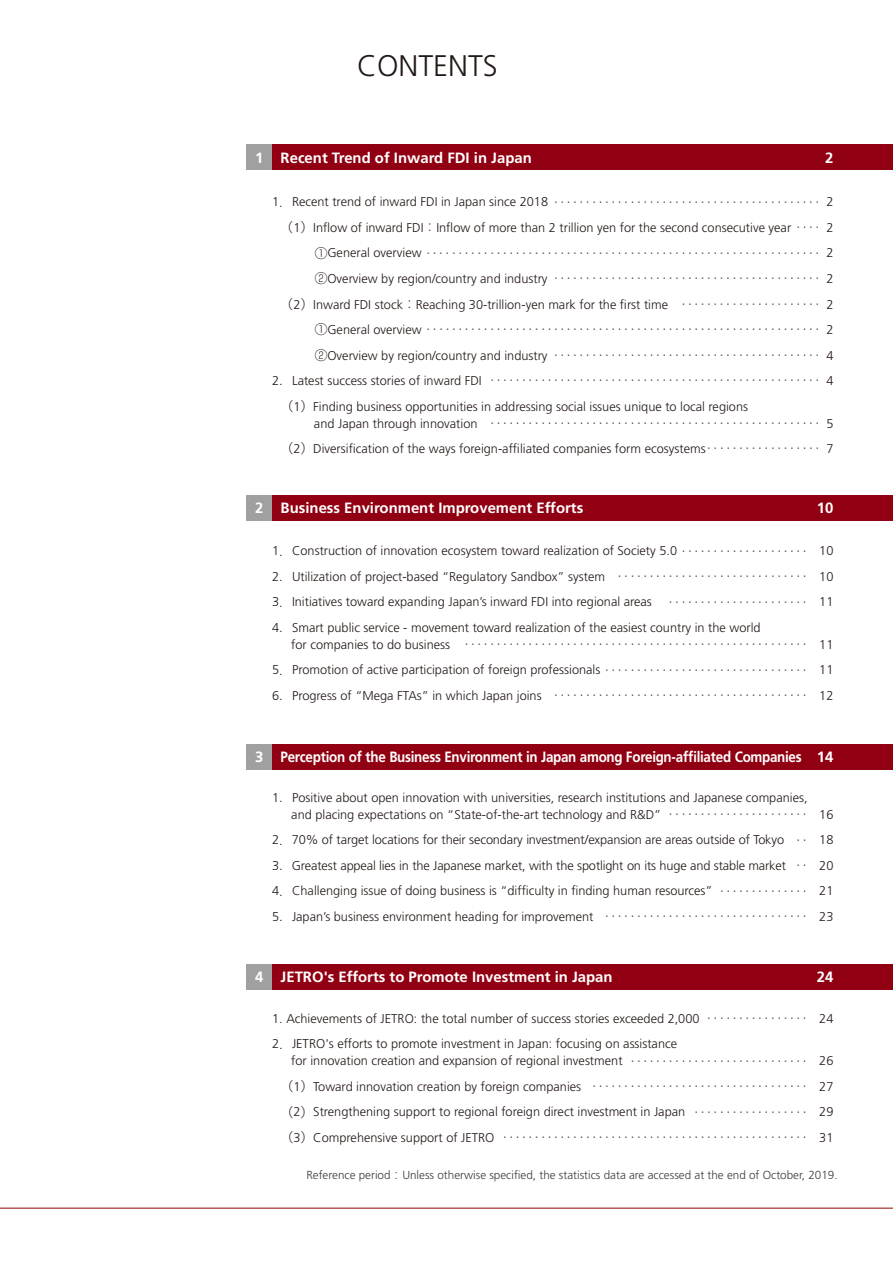
<style>
.page{position:relative;width:893px;height:1263px;background:#fff}
.page>*{position:absolute;margin:0;border:0;box-sizing:border-box;transform-origin:0 0}
.t1{font:300 29.7px "Frutiger";color:#231916}
.t2{font:700 14.85px "Frutiger";color:#fff}
.t3{font:700 14.85px "Frutiger";letter-spacing:-.02em;color:#fff}
.t4{font:300 12.75px/25.5px "Frutiger";color:#231916;text-align:justify}
.t5{font:300 12.75px "Shin Go Pro";color:#231916}
.t6{font:300 11.7px "Frutiger";color:#3f3b3a}
.s1{font-family:"Shin Go Pro"}
.s2{font-family:"Frutiger"}
</style>
<div class="page">
<div style="left:272px;top:145px;width:621px;height:25px;background:#910012"></div>
<div style="left:247px;top:145px;width:25px;height:25px;background:#a0a0a1"></div>
<div style="left:272px;top:964px;width:621px;height:26px;background:#910012"></div>
<div style="left:247px;top:964px;width:25px;height:26px;background:#a0a0a1"></div>
<div style="left:272px;top:744px;width:621px;height:26px;background:#910012"></div>
<div style="left:247px;top:744px;width:25px;height:26px;background:#a0a0a1"></div>
<div style="left:272px;top:495px;width:621px;height:26px;background:#910012"></div>
<div style="left:247px;top:495px;width:25px;height:26px;background:#a0a0a1"></div>
<hr style="left:0;top:1208px;width:893px;height:1px;background:#920000">
<h1 class="t1" style="left:357px;top:49px;width:142px">CONTENTS</h1>
<p class="t2" style="left:255px;top:149px;width:278px">1 Recent Trend of Inward FDI in Japan</p>
<p class="t2" style="left:825px;top:149px;width:10px">2</p>
<p class="t4" style="left:272px;top:189px;width:563px;text-align:right">1<span class="s1">．</span>Recent trend of inward FDI in Japan since 2018<span class="s1">‥‥‥‥‥‥‥‥‥‥‥‥‥‥‥‥‥‥‥‥‥‥</span> 2<span class="s1">（</span>1<span class="s1">）</span>Inflow of inward FDI<span class="s1">：</span>Inflow of more than 2 trillion yen for the second consecutive year <span class="s1">‥‥‥</span> 2</p>
<p class="t5" style="left:315px;top:243px;width:520px">①<span class="s2">General overview</span> ‥‥‥‥‥‥‥‥‥‥‥‥‥‥‥‥‥‥‥‥‥‥‥‥‥‥‥‥‥‥‥‥ <span class="s2">2</span></p>
<p class="t4" style="left:281px;top:266px;width:554px;text-align:right"><span class="s1">②</span>Overview by region/country and industry <span class="s1">‥‥‥‥‥‥‥‥‥‥‥‥‥‥‥‥‥‥‥‥‥‥</span> 2<br><span class="s1">（</span>2<span class="s1">）</span>Inward FDI stock<span class="s1">：</span>Reaching 30-trillion-yen mark for the first time<span class="s1">‥ ‥‥‥‥‥‥‥‥‥‥‥</span> 2</p>
<p class="t5" style="left:315px;top:319px;width:520px">①<span class="s2">General overview</span>‥‥‥‥‥‥‥‥‥‥‥‥‥‥‥‥‥‥‥‥‥‥‥‥‥‥‥‥‥‥‥‥ <span class="s2">2</span></p>
<p class="t4" style="left:315px;top:342px;width:520px"><span class="s1">②</span>Overview by region/country and industry <span class="s1">‥‥‥‥‥‥‥‥‥‥‥‥‥‥‥‥‥‥‥‥‥‥</span> 4</p>
<p class="t4" style="left:272px;top:368px;width:563px">2<span class="s1">．</span>Latest success stories of inward FDI <span class="s1">‥‥‥‥‥‥‥‥‥‥‥‥‥‥‥‥‥‥‥‥‥‥‥‥‥‥‥</span> 4</p>
<p class="t4" style="left:281px;top:393px;width:469px"><span class="s1">（</span>1<span class="s1">）</span>Finding business opportunities in addressing social issues unique to local regions</p>
<p class="t5" style="left:314px;top:413px;width:521px"><span class="s2">and Japan through innovation</span> ‥ ‥‥‥‥‥‥‥‥‥‥‥‥‥‥‥‥‥‥‥‥‥‥‥‥‥‥ <span class="s2">5</span></p>
<p class="t4" style="left:281px;top:436px;width:554px"><span class="s1">（</span>2<span class="s1">）</span>Diversification of the ways foreign-affiliated companies form ecosystems<span class="s1">‥‥‥‥‥‥‥‥‥‥</span> 7</p>
<p class="t2" style="left:255px;top:499px;width:330px">2 Business Environment Improvement Efforts</p>
<p class="t2" style="left:817px;top:499px;width:18px">10</p>
<p class="t4" style="left:272px;top:538px;width:563px">1<span class="s1">．</span>Construction of innovation ecosystem toward realization of Society 5.0<span class="s1">‥‥‥‥‥‥‥‥‥‥‥</span> 10<br>2<span class="s1">．</span>Utilization of project-based “Regulatory Sandbox” system <span class="s1">‥ ‥‥‥‥‥‥‥‥‥‥‥‥‥‥‥</span> 10<br>3<span class="s1">．</span>Initiatives toward expanding Japan’s inward FDI into regional areas <span class="s1">‥ ‥‥‥‥‥‥‥‥‥‥‥</span> 11<br>4<span class="s1">．</span>Smart public service - movement toward realization of the easiest country in the world</p>
<p class="t5" style="left:291px;top:634px;width:544px"><span class="s2">for companies to do business</span> ‥ ‥‥‥‥‥‥‥‥‥‥‥‥‥‥‥‥‥‥‥‥‥‥‥‥‥‥‥ <span class="s2">11</span></p>
<p class="t4" style="left:272px;top:657px;width:563px">5<span class="s1">．</span>Promotion of active participation of foreign professionals <span class="s1">‥‥‥‥‥‥‥‥‥‥‥‥‥‥‥‥</span> 11<br>6<span class="s1">．</span>Progress of “Mega FTAs” in which Japan joins<span class="s1">‥ ‥‥‥‥‥‥‥‥‥‥‥‥‥‥‥‥‥‥‥‥</span> 12</p>
<p class="t3" style="left:255px;top:748px;width:580px">3 Perception of the Business Environment in Japan among Foreign-affiliated Companies 14</p>
<p class="t4" style="left:291px;top:789px;width:544px;line-height:17px;text-indent:-19px">1<span class="s1">．</span>Positive about open innovation with universities, research institutions and Japanese companies,<br>and placing expectations on “State-of-the-art technology and R&amp;D” <span class="s1">‥‥‥‥‥‥‥‥‥‥‥‥</span> 16</p>
<p class="t4" style="left:272px;top:827px;width:563px">2<span class="s1">．</span>70% of target locations for their secondary investment/expansion are areas outside of Tokyo <span class="s1">‥ ‥</span> 18<br>3<span class="s1">．</span>Greatest appeal lies in the Japanese market, with the spotlight on its huge and stable market <span class="s1">‥‥</span> 20<br>4<span class="s1">．</span>Challenging issue of doing business is “difficulty in finding human resources”<span class="s1">‥‥‥‥‥‥‥‥</span> 21<br>5<span class="s1">．</span>Japan’s business environment heading for improvement<span class="s1">‥ ‥‥‥‥‥‥‥‥‥‥‥‥‥‥‥‥</span> 23</p>
<p class="t2" style="left:255px;top:968px;width:359px">4 JETRO's Efforts to Promote Investment in Japan</p>
<p class="t2" style="left:817px;top:968px;width:18px">24</p>
<p class="t4" style="left:272px;top:1006px;width:563px">1. Achievements of JETRO: the total number of success stories exceeded 2,000 <span class="s1">‥‥‥‥‥‥‥‥‥</span> 24<br>2<span class="s1">．</span>JETRO's efforts to promote investment in Japan: focusing on assistance</p>
<p class="t4" style="left:281px;top:1048px;width:554px;text-indent:11px">for innovation creation and expansion of regional investment <span class="s1">‥‥‥‥‥‥‥‥‥‥‥‥‥‥‥</span> 26<span class="s1">（</span>1<span class="s1">）</span>Toward innovation creation by foreign companies <span class="s1">‥ ‥‥‥‥‥‥‥‥‥‥‥‥‥‥‥‥‥</span> 27<span class="s1">（</span>2<span class="s1">）</span>Strengthening support to regional foreign direct investment in Japan <span class="s1">‥‥‥‥‥‥‥‥‥‥</span> 29<span class="s1">（</span>3<span class="s1">）</span>Comprehensive support of JETRO<span class="s1">‥ ‥‥‥‥‥‥‥‥‥‥‥‥‥‥‥‥‥‥‥‥‥‥‥‥</span> 31</p>
<p class="t6" style="left:306px;top:1169px;width:533px">Reference period<span class="s1">：</span>Unless otherwise specified, the statistics data are accessed at the end of October, 2019.</p>
</div>
